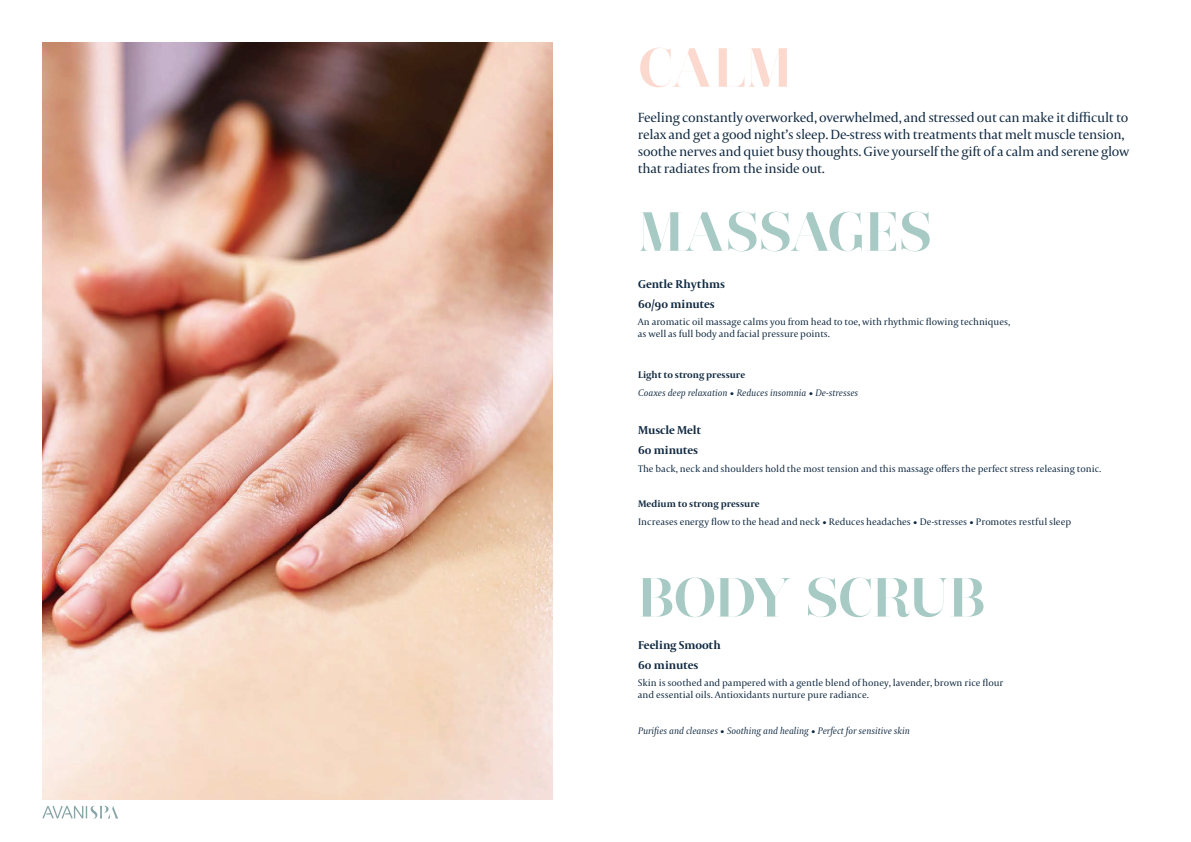
<style>
.page{position:relative;width:1191px;height:842px;background:#fff}
.page>*{position:absolute;margin:0;border:0;box-sizing:border-box;transform-origin:0 0}
.t1{font:700 55px "Narziss Pro Cy";color:#a7cac5}
.t2{font:700 55px "Narziss Pro Cy";color:#fbd9ce}
.t3{font:14px/16.8px "Capitolium 2";letter-spacing:-.02em;color:#0f2840}
.t4{font:700 12px/20.1px "Capitolium 2";letter-spacing:-.005em;color:#0f2840}
.t5{font:10px/12px "Capitolium 2";color:#0f2840}
.t6{font:italic 10px "Capitolium 2";color:#0f2840}
.t7{font:700 10px "Capitolium 2";color:#0f2840}
</style>
<div class="page">
<svg style="left:43px;top:806px;width:75px;height:13px"></svg>
<img style="left:43px;top:43px;width:510px;height:756px">
<h1 class="t2" style="left:638px;top:36px;width:154px">CALM</h1>
<p class="t3" style="left:638px;top:109px;width:493px">Feeling constantly overworked, overwhelmed, and stressed out can make it difficult to relax and get a good night’s sleep. De-stress with treatments that melt muscle tension, soothe nerves and quiet busy thoughts. Give yourself the gift of a calm and serene glow that radiates from the inside out.</p>
<h2 class="t3" style="left:1078px;top:109px;width:14px">f</h2>
<h1 class="t1" style="left:638px;top:200px;width:295px">MASSAGES</h1>
<p class="t4" style="left:638px;top:273px;width:89px">Gentle Rhythms<br>60/90 minutes</p>
<p class="t5" style="left:638px;top:316px;width:374px">An aromatic oil massage calms you from head to toe, with rhythmic flowing techniques, as well as full body and facial pressure points.</p>
<p class="t7" style="left:638px;top:368px;width:109px">Light to strong pressure</p>
<p class="t6" style="left:638px;top:386px;width:222px">Coaxes deep relaxation • Reduces insomnia • De-stresses</p>
<p class="t4" style="left:638px;top:419px;width:64px">Muscle Melt<br>60 minutes</p>
<p class="t5" style="left:638px;top:462px;width:465px">The back, neck and shoulders hold the most tension and this massage offers the perfect stress releasing tonic.</p>
<p class="t7" style="left:638px;top:497px;width:123px">Medium to strong pressure</p>
<p class="t5" style="left:638px;top:515px;width:434px">Increases energy flow to the head and neck • Reduces headaches • De-stresses • Promotes restful sleep</p>
<p class="t5" style="left:941px;top:462px;width:4px">f</p>
<h1 class="t1" style="left:638px;top:565px;width:348px">BODY SCRUB</h1>
<p class="t4" style="left:638px;top:634px;width:84px">Feeling Smooth<br>60 minutes</p>
<p class="t5" style="left:638px;top:676px;width:367px">Skin is soothed and pampered with a gentle blend of honey, lavender, brown rice flour and essential oils. Antioxidants nurture pure radiance.</p>
<p class="t6" style="left:638px;top:724px;width:273px">Purifies and cleanses • Soothing and healing • Perfect for sensitive skin</p>
</div>
